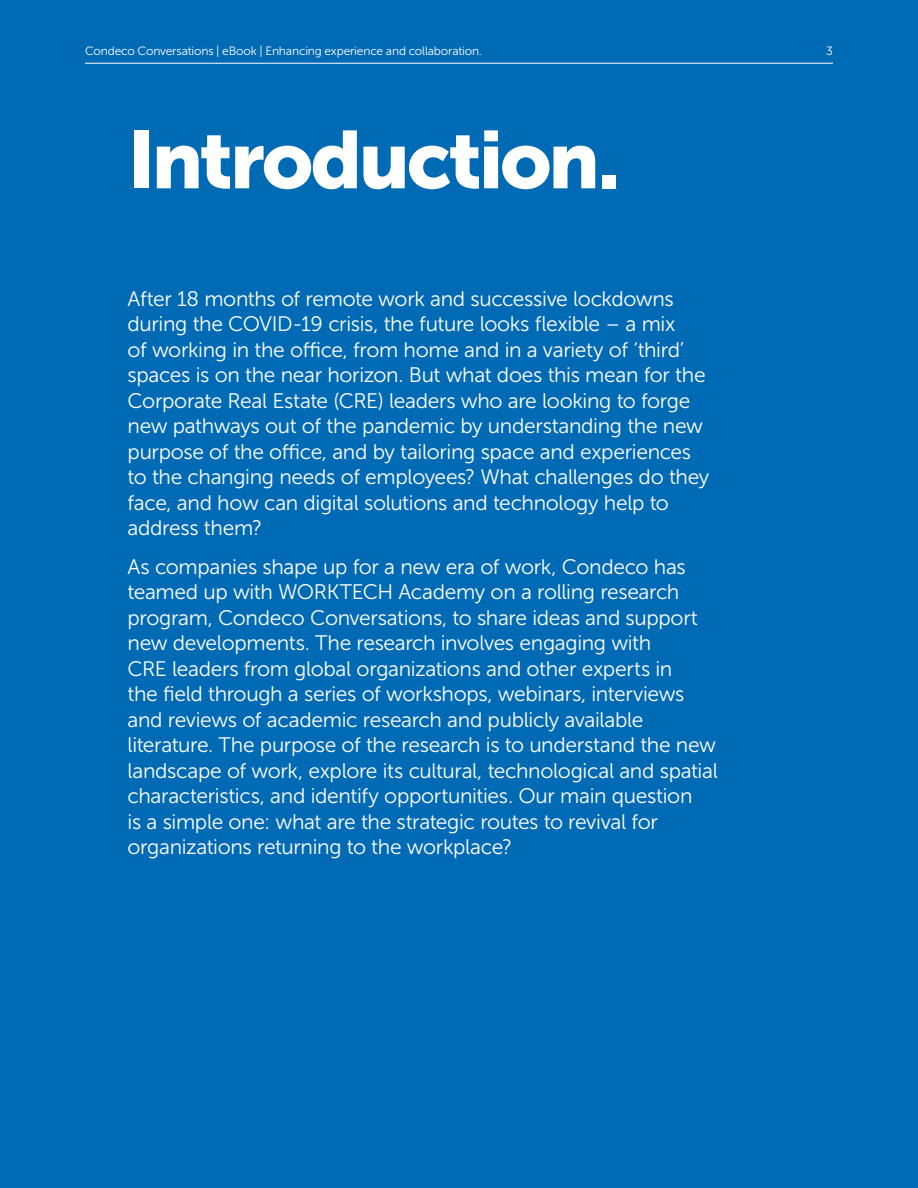
<style>
.page{position:relative;width:918px;height:1188px;background:#006ab4}
.page>*{position:absolute;margin:0;border:0;box-sizing:border-box;transform-origin:0 0}
.t1{font:81px "Museo Sans 900";letter-spacing:-.04em;color:#fff}
.t2{font:21px/25.5px "Museo Sans 300";letter-spacing:-.015em;color:#fff}
.t3{font:12px "Museo Sans 300";letter-spacing:-.01em;color:#fff}
</style>
<div class="page">
<hr style="left:85px;top:63px;width:748px;height:1px;background:#fff">
<p class="t3" style="left:85px;top:44px;width:399px">Condeco Conversations | eBook | Enhancing experience and collaboration.</p>
<p class="t3" style="left:826px;top:44px;width:8px">3</p>
<h1 class="t1" style="left:128px;top:114px;width:494px">Introduction.</h1>
<p class="t2" style="left:128px;top:286px;width:583px">After 18 months of remote work and successive lockdowns during the COVID-19 crisis, the future looks flexible – a mix<br>of working in the office, from home and in a variety of ‘third’ spaces is on the near horizon. But what does this mean for the Corporate Real Estate (CRE) leaders who are looking to forge new pathways out of the pandemic by understanding the new purpose of the office, and by tailoring space and experiences to the changing needs of employees? What challenges do they face, and how can digital solutions and technology help to address them?</p>
<p class="t2" style="left:128px;top:554px;width:592px">As companies shape up for a new era of work, Condeco has teamed up with WORKTECH Academy on a rolling research program, Condeco Conversations, to share ideas and support new developments. The research involves engaging with<br>CRE leaders from global organizations and other experts in<br>the field through a series of workshops, webinars, interviews and reviews of academic research and publicly available literature. The purpose of the research is to understand the new landscape of work, explore its cultural, technological and spatial characteristics, and identify opportunities. Our main question<br>is a simple one: what are the strategic routes to revival for organizations returning to the workplace?</p>
</div>
